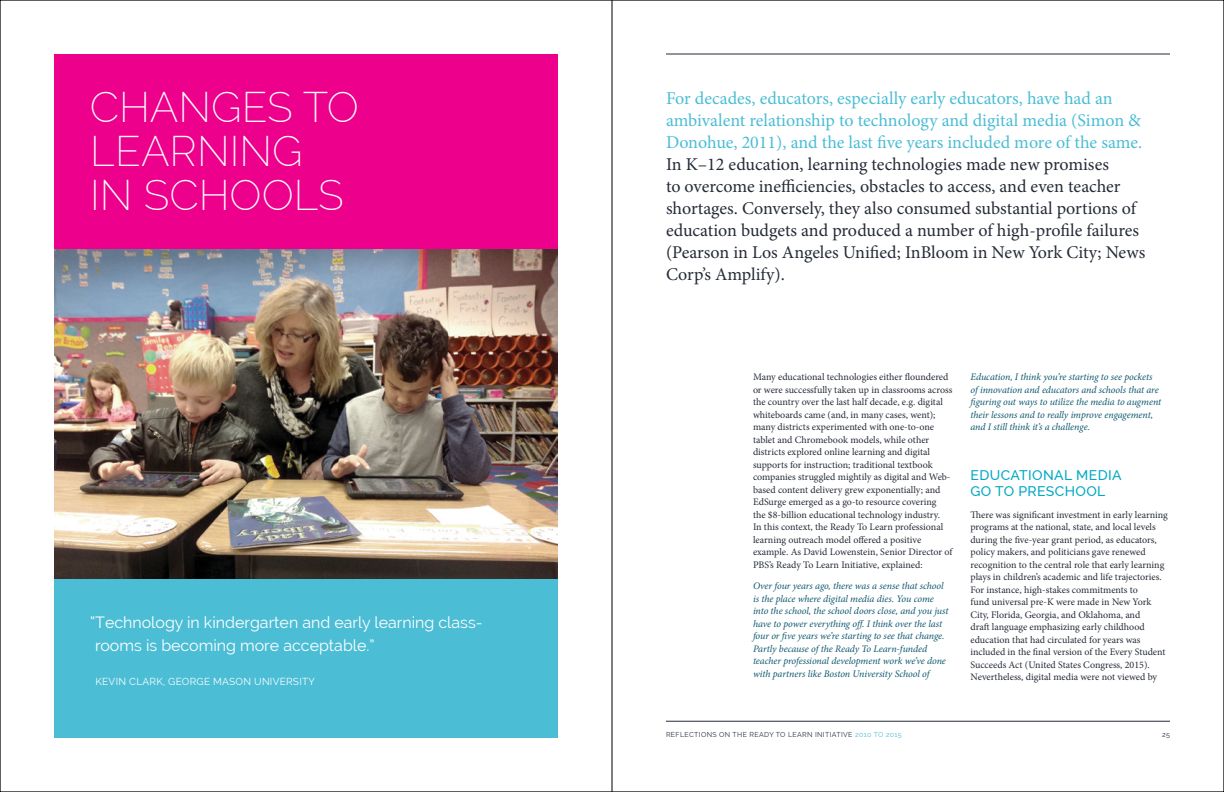
<style>
.page{position:relative;width:1224px;height:792px;background:#fff}
.page>*{position:absolute;margin:0;border:0;box-sizing:border-box;transform-origin:0 0}
.t1{font:200 42px "Raleway";color:#fff}
.t2{font:18px/22px "Minion Pro";color:#252b37}
.t3{font:18px/22px "Minion Pro";letter-spacing:-.005em;color:#4bbdd5}
.t4{font:16px/23px "Raleway";color:#fff}
.t5{font:500 14px/16px "Raleway";letter-spacing:.025em;color:#00a8c4}
.t6{font:10px/12.5px "Minion Pro";color:#252b37}
.t7{font:italic 10px/12.5px "Minion Pro";letter-spacing:-.01em;color:#0e586e}
.t8{font:10px "Raleway";letter-spacing:.025em;color:#fff}
.t9{font:7px "Raleway";letter-spacing:.05em;color:#252b37}
.s1{color:#4bbdd5}
</style>
<div class="page">
<hr style="left:666px;top:54px;width:504px;height:1px;background:#252b37">
<hr style="left:666px;top:721px;width:504px;height:1px;background:#252b37">
<div style="left:54px;top:54px;width:504px;height:195px;background:#ec008c"></div>
<img style="left:54px;top:249px;width:504px;height:331px">
<div style="left:54px;top:580px;width:504px;height:158px;background:#4bbdd5"></div>
<hr style="left:612px;top:0;width:1px;height:792px;background:#000">
<h1 class="t1" style="left:90px;top:83px;width:59px">CHAN</h1>
<h1 class="t1" style="left:211px;top:83px;width:120px">GES TO</h1>
<h1 class="t1" style="left:90px;top:127px;width:51px">LEARNIN</h1>
<h1 class="t1" style="left:272px;top:127px;width:32px">G</h1>
<h1 class="t1" style="left:90px;top:171px;width:109px">IN SCHOOLS</h1>
<h3 class="t4" style="left:95px;top:611px;width:389px;text-indent:-5px">“Technology in kindergarten and early learning class&shy;rooms is becoming more acceptable.”</h3>
<p class="t8" style="left:96px;top:676px;width:221px">Kevi n Clark, Geo rge Maso n University</p>
<h2 class="t3" style="left:666px;top:87px;width:478px">For decades, educators, especially early educators, have had an ambivalent relationship to technology and digital media (Simon &amp;<br>Donohue, 2011), and the last five years included more of the same.</h2>
<p class="t2" style="left:666px;top:153px;width:481px">In K–12 education, learning technologies made new promises<br>to overcome inefficiencies, obstacles to access, and even teacher shortages. Conversely, they also consumed substantial portions of education budgets and produced a number of high-profile failures (Pearson in Los Angeles Unified; InBloom in New York City; News Corp’s Amplify).</p>
<p class="t6" style="left:753px;top:371px;width:201px">Many educational technologies either floundered or were successfully taken up in classrooms across the country over the last half decade, e.g. digital whiteboards came (and, in many cases, went); many districts experimented with one-to-one tablet and Chromebook models, while other districts explored online learning and digital supports for instruction; traditional textbook companies struggled mightily as digital and Web&shy;based content delivery grew exponentially; and EdSurge emerged as a go-to resource covering<br>the $8-billion educational technology industry.<br>In this context, the Ready To Learn professional learning outreach model offered a positive example. As David Lowenstein, Senior Director of PBS’s Ready To Learn Initiative, explained:</p>
<p class="t7" style="left:753px;top:580px;width:197px">Over four years ago, there was a sense that school is the place where digital media dies. You come into the school, the school doors close, and you just have to power everything off. I think over the last four or five years we’re starting to see that change.<br>Partly because of the Ready To Learn-funded teacher professional development work we’ve done with partners like Boston University School of</p>
<p class="t7" style="left:970px;top:371px;width:192px">Education, I think you’re starting to see pockets of innovation and educators and schools that are figuring out ways to utilize the media to augment their lessons and to really improve engagement, and I still think it’s a challenge.</p>
<h3 class="t5" style="left:970px;top:467px;width:153px">EDUCATIONAL MEDIA<br>GO TO PRESCHOOL</h3>
<p class="t6" style="left:970px;top:508px;width:199px">There was significant investment in early learning programs at the national, state, and local levels during the five-year grant period, as educators, policy makers, and politicians gave renewed recognition to the central role that early learning plays in children’s academic and life trajectories.<br>For instance, high-stakes commitments to<br>fund universal pre-K were made in New York City, Florida, Georgia, and Oklahoma, and<br>draft language emphasizing early childhood education that had circulated for years was included in the final version of the Every Student Succeeds Act (United States Congress, 2015).<br>Nevertheless, digital media were not viewed by</p>
<p class="t9" style="left:666px;top:731px;width:237px">Reflections on the Ready to Learn I nitiative <span class="s1">2010 to 2015</span></p>
<p class="t9" style="left:1162px;top:731px;width:9px">25</p>
</div>
